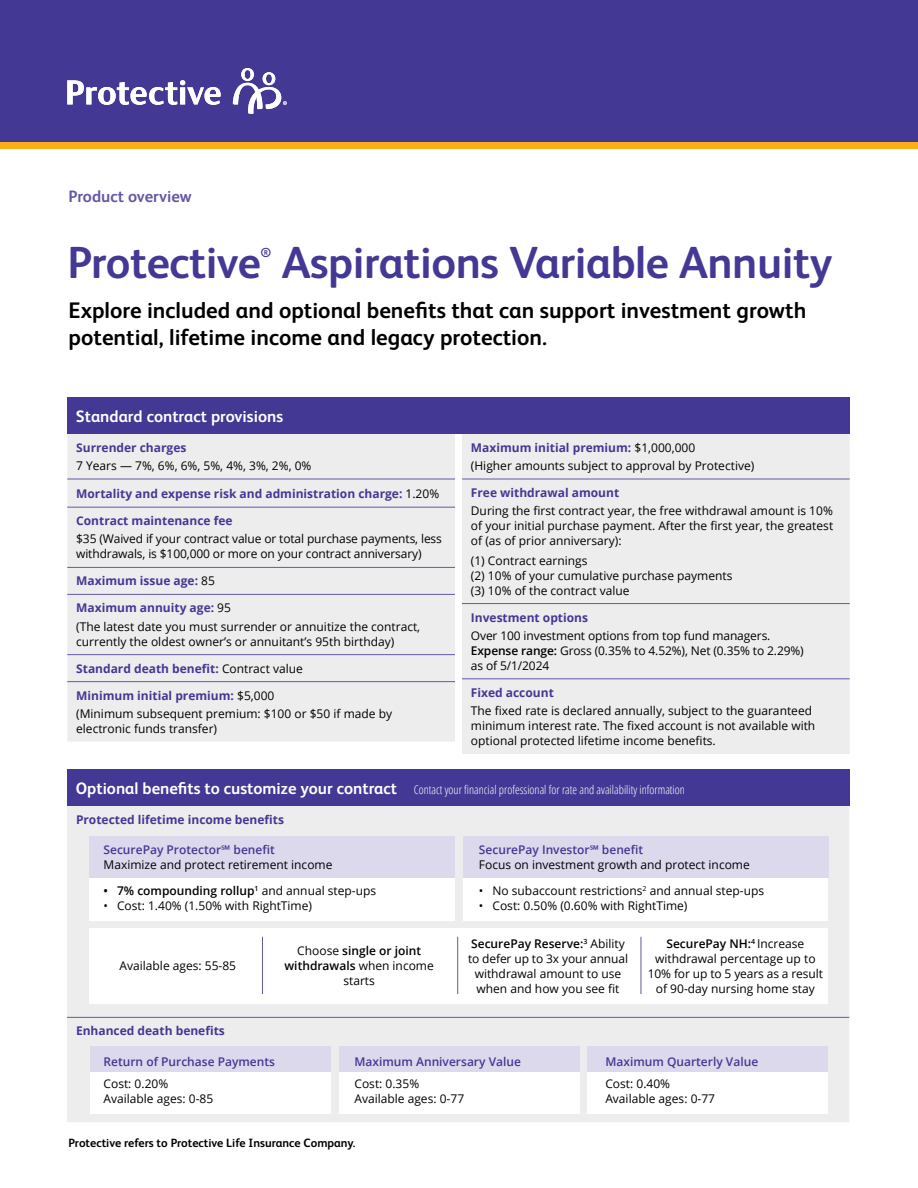
<style>
.page{position:relative;width:918px;height:1188px;background:#fff}
.page>*{position:absolute;margin:0;border:0;box-sizing:border-box;transform-origin:0 0}
.t1{font:700 45px "FS Albert Pro";letter-spacing:-.01em;color:#443895}
.t2{font:700 22.5px/27px "FS Albert Pro";color:#000}
.t3{font:700 16.5px "FS Albert Pro";color:#fff}
.t4{font:700 16.5px "FS Albert Pro";color:#6756a5}
.t5{font:700 13.05px "FS Albert Pro";color:#443895}
.t6{font:12px/15px "Open Sans";color:#000}
.t7{font:700 12px "Open Sans";color:#443895}
.t8{font:600 12px "Open Sans";color:#443895}
.t9{font:300 condensed 12px "Open Sans";color:#fff}
.t10{font:600 12px/15px "Open Sans";color:#000;text-align:center}
.t11{font:700 12px "FS Albert Pro";color:#000}
.s1{font-weight:400;color:#000}
.s2{font-weight:700;color:#443895}
.s3{font-weight:600}
.s4{font-family:"FS Albert Pro";font-weight:700;font-stretch:normal;font-size:16.5px}
.s5{font-weight:400}
</style>
<div class="page">
<div style="left:67px;top:806px;width:782px;height:316px;background:#ededee"></div>
<hr style="left:67px;top:1017px;width:782px;height:1px;background:#6756a5">
<div style="left:89px;top:836px;width:366px;height:85px;background:#fff"></div>
<div style="left:463px;top:836px;width:365px;height:85px;background:#fff"></div>
<div style="left:89px;top:836px;width:366px;height:42px;background:#dcd9ec"></div>
<div style="left:463px;top:836px;width:366px;height:42px;background:#dcd9ec"></div>
<div style="left:0;top:0;width:918px;height:145px;background:#443895"></div>
<div style="left:0;top:142px;width:918px;height:7px;background:#fcaf17"></div>
<svg style="left:67px;top:80px;width:154px;height:25px"></svg>
<svg style="left:233px;top:68px;width:54px;height:46px"></svg>
<div style="left:67px;top:434px;width:388px;height:308px;background:#ededee"></div>
<hr style="left:67px;top:479px;width:388px;height:1px;background:#6756a5">
<hr style="left:67px;top:507px;width:388px;height:1px;background:#6756a5">
<hr style="left:67px;top:567px;width:388px;height:1px;background:#6756a5">
<hr style="left:67px;top:594px;width:388px;height:1px;background:#6756a5">
<hr style="left:67px;top:654px;width:388px;height:1px;background:#6756a5">
<hr style="left:67px;top:681px;width:388px;height:1px;background:#6756a5">
<div style="left:462px;top:434px;width:388px;height:320px;background:#ededee"></div>
<hr style="left:462px;top:479px;width:388px;height:1px;background:#6756a5">
<hr style="left:462px;top:603px;width:388px;height:1px;background:#6756a5">
<hr style="left:462px;top:678px;width:388px;height:1px;background:#6756a5">
<div style="left:67px;top:398px;width:783px;height:36px;background:#443895"></div>
<div style="left:67px;top:770px;width:782px;height:36px;background:#443895"></div>
<div style="left:89px;top:928px;width:739px;height:76px;background:#fff"></div>
<hr style="left:641px;top:937px;width:1px;height:57px;background:#6756a5">
<hr style="left:457px;top:937px;width:1px;height:57px;background:#6756a5">
<hr style="left:262px;top:937px;width:1px;height:57px;background:#6756a5">
<div style="left:90px;top:1047px;width:241px;height:66px;background:#fff"></div>
<div style="left:339px;top:1047px;width:240px;height:66px;background:#fff"></div>
<div style="left:587px;top:1047px;width:241px;height:66px;background:#fff"></div>
<div style="left:90px;top:1047px;width:241px;height:25px;background:#dcd9ec"></div>
<div style="left:339px;top:1047px;width:240px;height:25px;background:#dcd9ec"></div>
<div style="left:587px;top:1047px;width:241px;height:25px;background:#dcd9ec"></div>
<h3 class="t4" style="left:69px;top:184px;width:125px">Product overview</h3>
<h1 class="t1" style="left:68px;top:231px;width:195px">Protective</h1>
<p class="t5" style="left:261px;top:243px;width:12px">®</p>
<h1 class="t1" style="left:282px;top:231px;width:552px">Aspirations Variable Annuity</h1>
<h2 class="t2" style="left:69px;top:296px;width:739px">Explore included and optional benefits that can support investment growth potential, lifetime income and legacy protection.</h2>
<h3 class="t3" style="left:78px;top:402px;width:209px">Standard contract provisions</h3>
<p class="t7" style="left:76px;top:439px;width:112px">Surrender charges</p>
<p class="t6" style="left:76px;top:458px;width:237px">7 Years — 7%, 6%, 6%, 5%, 4%, 3%, 2%, 0%</p>
<p class="t7" style="left:76px;top:485px;width:365px">Mortality and expense risk and administration charge: <span class="s1">1.20%</span></p>
<p class="t7" style="left:76px;top:512px;width:158px">Contract maintenance fee</p>
<p class="t6" style="left:76px;top:531px;width:367px">$35 (Waived if your contract value or total purchase payments, less withdrawals, is $100,000 or more on your contract anniversary)</p>
<p class="t7" style="left:76px;top:573px;width:140px">Maximum issue age: <span class="s1">85</span></p>
<p class="t6" style="left:76px;top:599px;width:346px;line-height:18.3px"><span class="s2">Maximum annuity age:</span> 95<br>(The latest date you must surrender or annuitize the contract,</p>
<p class="t6" style="left:76px;top:634px;width:320px">currently the oldest owner’s or annuitant’s 95th birthday)</p>
<p class="t7" style="left:76px;top:660px;width:228px">Standard death benefit: <span class="s1">Contract value</span></p>
<p class="t6" style="left:76px;top:686px;width:317px;line-height:18px"><span class="s2">Minimum initial premium:</span> $5,000<br>(Minimum subsequent premium: $100 or $50 if made by</p>
<p class="t6" style="left:76px;top:721px;width:142px">electronic funds transfer)</p>
<h3 class="t3" style="left:76px;top:405px;width:209px">Standard contract provisions</h3>
<p class="t6" style="left:471px;top:438px;width:285px;line-height:18.3px"><span class="s2">Maximum initial premium:</span> $1,000,000<br>(Higher amounts subject to approval by Protective)</p>
<p class="t7" style="left:471px;top:484px;width:150px">Free withdrawal amount</p>
<p class="t6" style="left:471px;top:503px;width:364px;text-align:justify">During the first contract year, the free withdrawal amount is 10% of your initial purchase payment. After the first year, the greatest of (as of prior anniversary):</p>
<p class="t6" style="left:471px;top:552px;width:263px">(1) Contract earnings<br>(2) 10% of your cumulative purchase payments (3) 10% of the contract value</p>
<p class="t7" style="left:471px;top:609px;width:119px">Investment options</p>
<p class="t6" style="left:471px;top:628px;width:334px">Over 100 investment options from top fund managers.<br><span class="s3">Expense range:</span> Gross (0.35% to 4.52%), Net (0.35% to 2.29%) as of 5/1/2024</p>
<p class="t7" style="left:471px;top:684px;width:84px">Fixed account</p>
<p class="t6" style="left:471px;top:703px;width:346px">The fixed rate is declared annually, subject to the guaranteed minimum interest rate. The fixed account is not available with optional protected lifetime income benefits.</p>
<p class="t9" style="left:76px;top:782px;width:611px"><span class="s4">Optional benefits to customize your contract</span> Contact your financial professional for rate and availability information</p>
<p class="t7" style="left:76px;top:811px;width:210px">Protected lifetime income benefits</p>
<p class="t8" style="left:104px;top:842px;width:173px">SecurePay Protector℠ benefit</p>
<p class="t6" style="left:104px;top:857px;width:230px">Maximize and protect retirement income</p>
<p class="t10" style="left:104px;top:883px;width:274px">• 7% compounding rollup<sup>1</sup> <span class="s5">and annual step-ups</span></p>
<p class="t6" style="left:104px;top:898px;width:210px">• Cost: 1.40% (1.50% with RightTime)</p>
<p class="t8" style="left:479px;top:842px;width:166px">SecurePay Investor℠ benefit</p>
<p class="t6" style="left:479px;top:857px;width:272px">Focus on investment growth and protect income</p>
<p class="t6" style="left:479px;top:883px;width:287px">• No subaccount restrictions<sup>2</sup> and annual step-ups</p>
<p class="t6" style="left:479px;top:898px;width:210px">• Cost: 0.50% (0.60% with RightTime)</p>
<p class="t6" style="left:120px;top:958px;width:118px">Available ages: 55-85</p>
<p class="t10" style="left:285px;top:943px;width:151px"><span class="s5">Choose</span> single or joint withdrawals <span class="s5">when income starts</span></p>
<p class="t6" style="left:468px;top:936px;width:162px;text-align:center"><span class="s3">SecurePay Reserve:</span><sup>3</sup> Ability to defer up to 3x your annual withdrawal amount to use when and how you see fit</p>
<p class="t6" style="left:648px;top:936px;width:177px;text-align:center"><span class="s3">SecurePay NH:</span><sup>4</sup> Increase withdrawal percentage up to<br>10% for up to 5 years as a result of 90-day nursing home stay</p>
<p class="t7" style="left:76px;top:1023px;width:150px">Enhanced death benefits</p>
<p class="t8" style="left:104px;top:1053px;width:173px">Return of Purchase Payments</p>
<p class="t6" style="left:104px;top:1076px;width:111px">Cost: 0.20%<br>Available ages: 0-85</p>
<p class="t8" style="left:354px;top:1053px;width:168px">Maximum Anniversary Value</p>
<p class="t6" style="left:354px;top:1076px;width:111px">Cost: 0.35%<br>Available ages: 0-77</p>
<p class="t8" style="left:605px;top:1053px;width:154px">Maximum Quarterly Value</p>
<p class="t6" style="left:605px;top:1075px;width:111px">Cost: 0.40%<br>Available ages: 0-77</p>
<p class="t11" style="left:69px;top:1135px;width:288px">Protective refers to Protective Life Insurance Company.</p>
</div>
